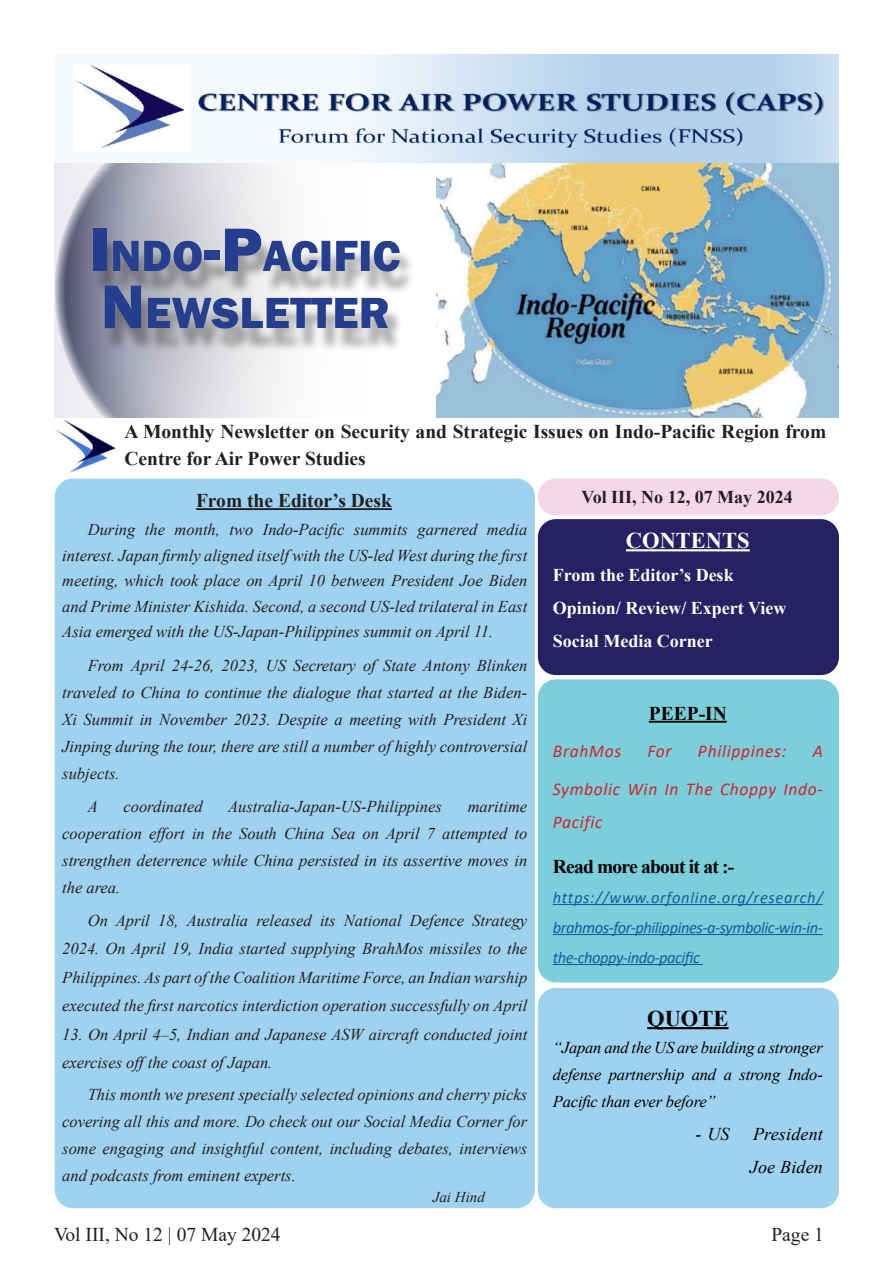
<style>
.page{position:relative;width:893px;height:1263px;background:#fff}
.page>*{position:absolute;margin:0;border:0;box-sizing:border-box;transform-origin:0 0}
.t1{font:800 45.15px/57px "Franklin Gothic";color:#253f8e}
.t2{font:700 22.5px "Times New Roman";color:#fff}
.t3{font:700 22.5px "Times New Roman";color:#000}
.t4{font:700 19.5px/27px "Times New Roman";color:#231f20}
.t5{font:700 19.5px "Times New Roman";letter-spacing:-.04em;color:#000}
.t6{font:19.5px "Times New Roman";color:#231f20}
.t7{font:700 18px/33px "Times New Roman";color:#fff}
.t8{font:italic 18px/37.5px "Calibri";letter-spacing:.04em;color:#d1232a;text-align:right}
.t9{font:700 18px "Times New Roman";color:#231f20}
.t10{font:italic 18px/33px "Times New Roman";letter-spacing:.01em;color:#000}
.t11{font:italic 16.5px/27px "Times New Roman";color:#231f20;text-align:justify}
.t12{font:italic 16.5px/30px "Calibri";letter-spacing:-.025em;color:#175d9e;text-align:justify}
.t13{font:italic 16.5px/27px "Times New Roman";letter-spacing:-.01em;color:#000;text-align:justify}
.t14{font:italic 15px "Times New Roman";color:#231f20}
.s1{font-size:64.5px}
</style>
<div class="page">
<img style="left:437px;top:163px;width:401px;height:255px">
<img style="left:56px;top:421px;width:61px;height:52px">
<div style="left:538px;top:479px;width:301px;height:36px;background:#f5d7e7;border-radius:18px"></div>
<div style="left:538px;top:519px;width:301px;height:156px;background:#252162;border-radius:18px"></div>
<hr style="left:626px;top:549px;width:124px;height:2px;background:#fff">
<svg style="left:54px;top:163px;width:383px;height:255px"></svg>
<div style="left:93px;top:236px;width:322px;height:117px;background:#231f20;opacity:.38"></div>
<img style="left:72px;top:54px;width:766px;height:109px">
<div style="left:55px;top:479px;width:480px;height:729px;background:#9fd2ee;border-radius:18px"></div>
<hr style="left:196px;top:508px;width:196px;height:2px;background:#231f20">
<div style="left:538px;top:679px;width:301px;height:303px;background:#7bcfda;border-radius:18px"></div>
<hr style="left:649px;top:721px;width:78px;height:2px;background:#000">
<hr style="left:553px;top:904px;width:270px;height:1px;background:#175d9e">
<hr style="left:553px;top:934px;width:270px;height:1px;background:#175d9e">
<hr style="left:553px;top:964px;width:150px;height:1px;background:#175d9e">
<div style="left:538px;top:988px;width:301px;height:220px;background:#9fd2ee;border-radius:18px"></div>
<hr style="left:647px;top:1027px;width:81px;height:2px;background:#000">
<h1 class="t1" style="left:90px;top:227px;width:313px"><span class="s1">I</span>NDO<span class="s1">-P</span>ACIFIC<br><span class="s1">N</span>EWSLETTER</h1>
<p class="t4" style="left:124px;top:418px;width:703px">A Monthly Newsletter on Security and Strategic Issues on Indo-Pacific Region from<br>Centre for Air Power Studies</p>
<p class="t9" style="left:581px;top:491px;width:213px">Vol III, No 12, 07 May 2024</p>
<h2 class="t2" style="left:626px;top:533px;width:125px">CONTENTS</h2>
<p class="t7" style="left:553px;top:558px;width:235px">From the Editor’s Desk<br>Opinion/ Review/ Expert View<br>Social Media Corner</p>
<p class="t4" style="left:196px;top:486px;width:197px">From the Editor’s Desk</p>
<p class="t11" style="left:62px;top:517px;width:467px;line-height:25.5px;text-indent:26px">During the month, two Indo-Pacific summits garnered media interest. Japan firmly aligned itself with the US-led West during the first meeting, which took place on April 10 between President Joe Biden and Prime Minister Kishida. Second, a second US-led trilateral in East Asia emerged with the US-Japan-Philippines summit on April 11.</p>
<p class="t11" style="left:62px;top:651px;width:467px;text-indent:26px">From April 24-26, 2023, US Secretary of State Antony Blinken traveled to China to continue the dialogue that started at the Biden-Xi Summit in November 2023. Despite a meeting with President Xi Jinping during the tour, there are still a number of highly controversial subjects.</p>
<p class="t11" style="left:88px;top:792px;width:12px">A</p>
<p class="t11" style="left:123px;top:792px;width:81px">coordinated</p>
<p class="t11" style="left:228px;top:792px;width:215px">Australia-Japan-US-Philippines</p>
<p class="t5" style="left:649px;top:706px;width:79px">PEEP-IN</p>
<p class="t8" style="left:553px;top:733px;width:70px">BrahMos</p>
<p class="t8" style="left:647px;top:733px;width:26px">For</p>
<p class="t8" style="left:698px;top:733px;width:90px">Philippines:</p>
<p class="t8" style="left:553px;top:733px;width:271px">A<br>Symbolic Win In The Choppy Indo-</p>
<p class="t8" style="left:553px;top:804px;width:51px">Pacific</p>
<p class="t5" style="left:553px;top:852px;width:183px">Read more about it at :-</p>
<p class="t12" style="left:553px;top:883px;width:271px">https://www.orfonline.org/research/ brahmos-for-philippines-a-symbolic-win-in&shy;the-choppy-indo-pacific</p>
<p class="t11" style="left:62px;top:792px;width:467px;text-indent:405px">maritime cooperation effort in the South China Sea on April 7 attempted to strengthen deterrence while China persisted in its assertive moves in the area.</p>
<p class="t11" style="left:62px;top:905px;width:467px;line-height:28.5px;text-indent:26px">On April 18, Australia released its National Defence Strategy 2024. On April 19, India started supplying BrahMos missiles to the Philippines. As part of the Coalition Maritime Force, an Indian warship executed the first narcotics interdiction operation successfully on April</p>
<p class="t11" style="left:62px;top:1019px;width:467px;line-height:28.5px">13. On April 4–5, Indian and Japanese ASW aircraft conducted joint exercises offthe coast of Japan.</p>
<p class="t11" style="left:62px;top:1080px;width:467px;text-indent:26px">This month we present specially selected opinions and cherry picks covering all this and more. Do check out our Social Media Corner for some engaging and insightful content, including debates, interviews and podcasts from eminent experts.</p>
<p class="t14" style="left:433px;top:1186px;width:54px">Jai Hind</p>
<h2 class="t3" style="left:647px;top:1010px;width:83px">QUOTE</h2>
<p class="t13" style="left:553px;top:1033px;width:272px">“Japan and the US are building a stronger defense partnership and a strong Indo-Pacific than ever before”</p>
<p class="t10" style="left:695px;top:1117px;width:36px">- US</p>
<p class="t10" style="left:750px;top:1117px;width:74px">President<br>Joe Biden</p>
<p class="t6" style="left:54px;top:1227px;width:228px">Vol III, No 12 | 07 May 2024</p>
<p class="t6" style="left:771px;top:1227px;width:54px">Page 1</p>
</div>
